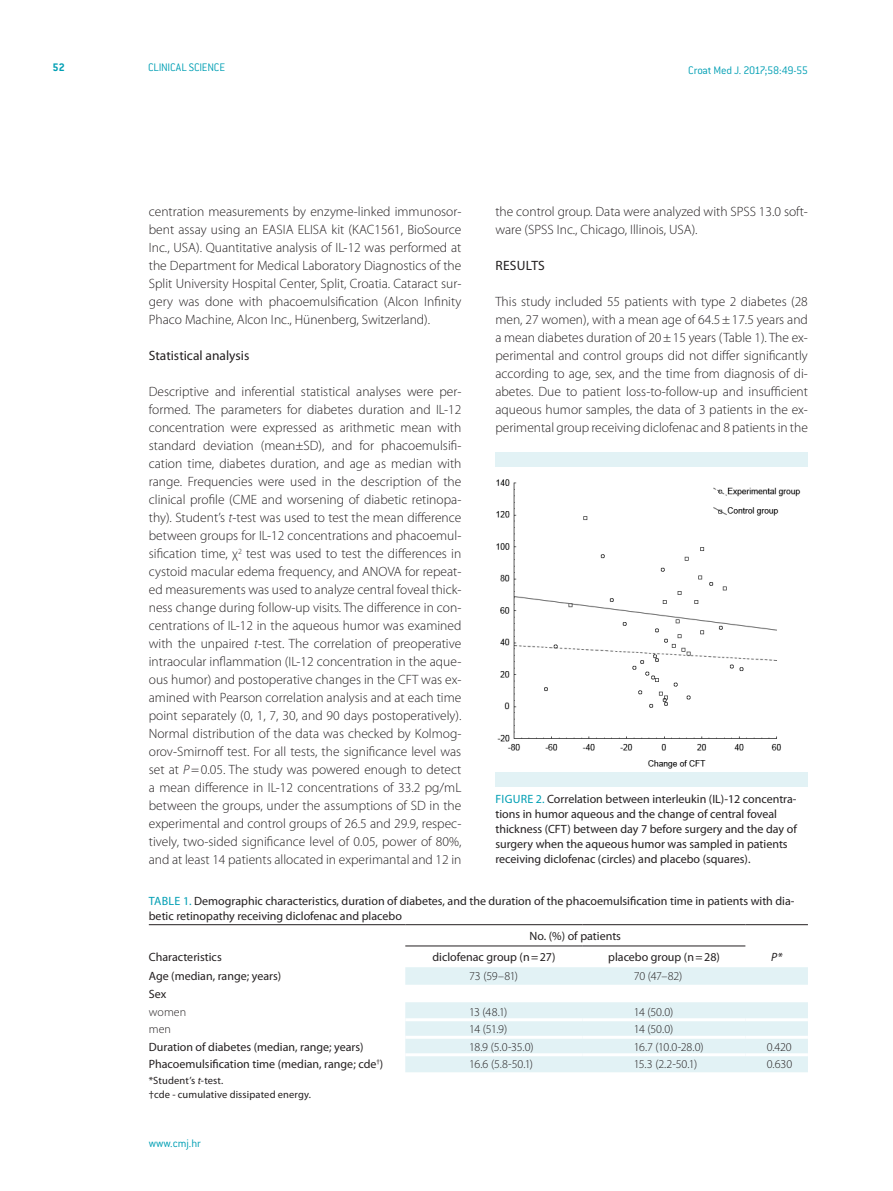
<style>
.page{position:relative;width:893px;height:1191px;background:#fff}
.page>*{position:absolute;margin:0;border:0;box-sizing:border-box;transform-origin:0 0}
.CMJ_-__body{font:300 13.5px/18px "Myriad Pro";color:#231f20;text-align:justify}
.CMJ_-_N3{font:13.5px "Myriad Pro";color:#231f20}
.CMJ_-_N2{font:13.5px "Myriad Pro";letter-spacing:.015em;color:#231f20}
.CMJ_-_table_title_he{font:12px/15px "Myriad Pro";color:#231f20}
.CMJ_-_table{font:300 12px "Myriad Pro";letter-spacing:-.015em;color:#231f20}
.t1{font:300 12px "ITC Conduit LTCE";letter-spacing:-.015em;color:#009fb4}
.t2{font:700 12px "ITC Conduit LTCE";color:#009fb4}
.CMJ_-_table_title_he-2{font:italic 12px "Myriad Pro";color:#231f20}
.CMJ_-_table_footnote{font:10.5px "Myriad Pro";letter-spacing:.01em;color:#231f20}
.s1{font-style:italic}
.s2{color:#009fb4}
</style>
<div class="page">
<svg style="left:405px;top:967px;width:403px;height:105px"></svg>
<hr style="left:405px;top:1018px;width:178px;height:3px;background:#fff">
<hr style="left:583px;top:1018px;width:162px;height:3px;background:#fff">
<hr style="left:745px;top:1018px;width:63px;height:3px;background:#fff">
<hr style="left:405px;top:1035px;width:178px;height:3px;background:#fff">
<hr style="left:583px;top:1035px;width:162px;height:3px;background:#fff">
<hr style="left:745px;top:1035px;width:63px;height:3px;background:#fff">
<hr style="left:405px;top:1053px;width:178px;height:3px;background:#fff">
<hr style="left:583px;top:1053px;width:162px;height:3px;background:#fff">
<hr style="left:745px;top:1053px;width:63px;height:3px;background:#fff">
<hr style="left:149px;top:924px;width:256px;height:1px;background:#231f20">
<hr style="left:405px;top:924px;width:178px;height:1px;background:#231f20">
<hr style="left:583px;top:924px;width:162px;height:1px;background:#231f20">
<hr style="left:745px;top:924px;width:63px;height:1px;background:#231f20">
<hr style="left:405px;top:945px;width:178px;height:1px;background:#231f20">
<hr style="left:583px;top:945px;width:162px;height:1px;background:#231f20">
<img style="left:496px;top:479px;width:305px;height:290px">
<div style="left:495px;top:452px;width:312px;height:15px;background:#e2f2f5"></div>
<div style="left:495px;top:772px;width:312px;height:15px;background:#e2f2f5"></div>
<p class="t2" style="left:53px;top:60px;width:14px">52</p>
<p class="t1" style="left:148px;top:61px;width:79px">CLINICAL SCIENCE</p>
<p class="t1" style="left:688px;top:63px;width:121px">Croat Med J. 2017;58:49-55</p>
<p class="CMJ_-__body" style="left:149px;top:202px;width:314px">centration measurements by enzyme-linked immunosor&shy;bent assay using an EASIA ELISA kit (KAC1561, BioSource Inc., USA). Quantitative analysis of IL-12 was performed at the Department for Medical Laboratory Diagnostics of the Split University Hospital Center, Split, Croatia. Cataract sur&shy;gery was done with phacoemulsification (Alcon Infinity Phaco Machine, Alcon Inc., Hünenberg, Switzerland).</p>
<p class="CMJ_-_N3" style="left:149px;top:347px;width:102px">Statistical analysis</p>
<p class="CMJ_-__body" style="left:149px;top:382px;width:314px">Descriptive and inferential statistical analyses were per&shy;formed. The parameters for diabetes duration and IL-12 concentration were expressed as arithmetic mean with standard deviation (mean±SD), and for phacoemulsifi&shy;cation time, diabetes duration, and age as median with range. Frequencies were used in the description of the clinical profile (CME and worsening of diabetic retinopa&shy;thy). Student’s <span class="s1">t</span>-test was used to test the mean difference between groups for IL-12 concentrations and phacoemul&shy;sification time, χ<sup>2</sup> test was used to test the differences in cystoid macular edema frequency, and ANOVA for repeat&shy;ed measurements was used to analyze central foveal thick&shy;ness change during follow-up visits. The difference in con&shy;centrations of IL-12 in the aqueous humor was examined with the unpaired <span class="s1">t</span>-test. The correlation of preoperative intraocular inflammation (IL-12 concentration in the aque&shy;ous humor) and postoperative changes in the CFT was ex&shy;amined with Pearson correlation analysis and at each time point separately (0, 1, 7, 30, and 90 days postoperatively).<br>Normal distribution of the data was checked by Kolmog&shy;orov-Smirnoff test. For all tests, the significance level was set at <span class="s1">P</span> =0.05. The study was powered enough to detect a mean difference in IL-12 concentrations of 33.2 pg/mL between the groups, under the assumptions of SD in the experimental and control groups of 26.5 and 29.9, respec&shy;tively, two-sided significance level of 0.05, power of 80%, and at least 14 patients allocated in experimantal and 12 in</p>
<p class="CMJ_-__body" style="left:495px;top:202px;width:314px">the control group. Data were analyzed with SPSS 13.0 soft&shy;ware (SPSS Inc., Chicago, Illinois, USA).</p>
<p class="CMJ_-_N2" style="left:495px;top:257px;width:51px">RESULTS</p>
<p class="CMJ_-__body" style="left:495px;top:292px;width:314px">This study included 55 patients with type 2 diabetes (28 men, 27 women), with a mean age of 64.5±17.5 years and a mean diabetes duration of 20±15 years (Table 1). The ex&shy;perimental and control groups did not differ significantly according to age, sex, and the time from diagnosis of di&shy;abetes. Due to patient loss-to-follow-up and insufficient aqueous humor samples, the data of 3 patients in the ex&shy;perimental group receiving diclofenac and 8 patients in the</p>
<p class="CMJ_-_table_title_he" style="left:495px;top:791px;width:303px"><span class="s2">Fi gure 2.</span> Correlation between interleukin (IL)-12 concentra&shy;tions in humor aqueous and the change of central foveal thickness (CFT) between day 7 before surgery and the day of surgery when the aqueous humor was sampled in patients receiving diclofenac (circles) and placebo (squares).</p>
<p class="CMJ_-_table_title_he" style="left:149px;top:893px;width:647px"><span class="s2">Table 1.</span> Demographic characteristics, duration of diabetes, and the duration of the phacoemulsification time in patients with dia&shy;betic retinopathy receiving diclofenac and placebo</p>
<p class="CMJ_-_table_title_he" style="left:530px;top:928px;width:93px">No. (%) of patients</p>
<p class="CMJ_-_table_title_he" style="left:149px;top:949px;width:74px">Characteristics</p>
<p class="CMJ_-_table_title_he" style="left:432px;top:949px;width:125px">diclofenac group (n=27)</p>
<p class="CMJ_-_table_title_he" style="left:608px;top:949px;width:113px">placebo group (n=28)</p>
<p class="CMJ_-_table_title_he-2" style="left:771px;top:949px;width:13px">p*</p>
<p class="CMJ_-_table_title_he" style="left:149px;top:968px;width:134px">Age (median, range; years)</p>
<p class="CMJ_-_table" style="left:469px;top:969px;width:50px">73 (59–81)</p>
<p class="CMJ_-_table" style="left:634px;top:969px;width:50px">70 (47–82)</p>
<p class="CMJ_-_table_title_he" style="left:149px;top:986px;width:19px">Sex</p>
<p class="CMJ_-_table" style="left:149px;top:1004px;width:39px">women</p>
<p class="CMJ_-_table" style="left:469px;top:1004px;width:40px">13 (48.1)</p>
<p class="CMJ_-_table" style="left:634px;top:1004px;width:41px">14 (50.0)</p>
<p class="CMJ_-_table" style="left:149px;top:1021px;width:24px">men</p>
<p class="CMJ_-_table" style="left:469px;top:1021px;width:40px">14 (51.9)</p>
<p class="CMJ_-_table" style="left:634px;top:1021px;width:41px">14 (50.0)</p>
<p class="CMJ_-_table_title_he" style="left:149px;top:1038px;width:216px">Duration of diabetes (median, range; years)</p>
<p class="CMJ_-_table" style="left:469px;top:1039px;width:66px">18.9 (5.0-35.0)</p>
<p class="CMJ_-_table" style="left:634px;top:1039px;width:72px">16.7 (10.0-28.0)</p>
<p class="CMJ_-_table" style="left:767px;top:1039px;width:27px">0.420</p>
<p class="CMJ_-_table_title_he" style="left:149px;top:1056px;width:236px">Phacoemulsification time (median, range; cde<sup>†</sup>)</p>
<p class="CMJ_-_table" style="left:469px;top:1056px;width:66px">16.6 (5.8-50.1)</p>
<p class="CMJ_-_table" style="left:634px;top:1056px;width:65px">15.3 (2.2-50.1)</p>
<p class="CMJ_-_table" style="left:767px;top:1056px;width:27px">0.630</p>
<p class="CMJ_-_table_footnote" style="left:149px;top:1074px;width:76px">*Student’s <span class="s1">t</span>-test.</p>
<p class="CMJ_-_table_footnote" style="left:149px;top:1088px;width:164px">†cde - cumulative dissipated energy.</p>
<p class="t1" style="left:149px;top:1136px;width:54px">www.cmj.hr</p>
</div>
